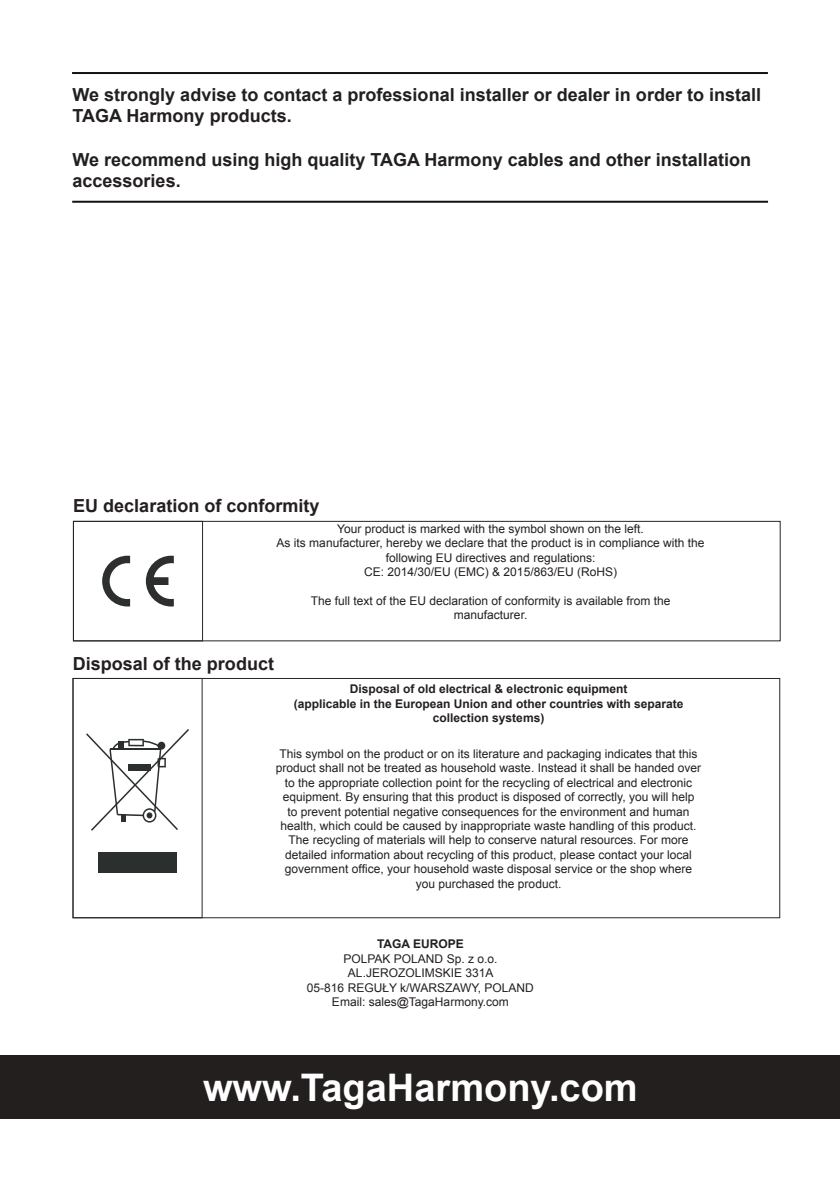
<style>
.page{position:relative;width:840px;height:1191px;background:#fff}
.page>*{position:absolute;margin:0;border:0;box-sizing:border-box;transform-origin:0 0}
.t1{font:700 38px "Arial";color:#fff}
.t2{font:700 18px/21.6px "Arial";color:#241f1f}
.t3{font:12px/14.4px "Arial";color:#241f1f;text-align:center}
.t4{font:700 12px/14.4px "Arial";color:#241f1f;text-align:center}
</style>
<div class="page">
<hr style="left:72px;top:201px;width:695px;height:2px;background:#111213">
<hr style="left:72px;top:72px;width:695px;height:2px;background:#111213">
<div style="left:0;top:1055px;width:839px;height:64px;background:#241f1f"></div>
<div style="left:98px;top:852px;width:79px;height:21px;background:#2b2f2e"></div>
<svg style="left:86px;top:729px;width:103px;height:102px"></svg>
<div style="left:73px;top:678px;width:129px;height:240px;border:1px solid #232727"></div>
<div style="left:73px;top:521px;width:707px;height:120px;border:1px solid #232727"></div>
<svg style="left:102px;top:555px;width:28px;height:51px"></svg>
<svg style="left:146px;top:555px;width:28px;height:51px"></svg>
<div style="left:73px;top:521px;width:130px;height:120px;border:1px solid #232727"></div>
<h2 class="t2" style="left:72px;top:84px;width:689px">We strongly advise to contact a professional installer or dealer in order to install<br>TAGA Harmony products.</h2>
<h2 class="t2" style="left:72px;top:149px;width:679px">We recommend using high quality TAGA Harmony cables and other installation accessories.</h2>
<h2 class="t2" style="left:73px;top:495px;width:248px">EU declaration of conformity</h2>
<p class="t3" style="left:276px;top:521px;width:429px">Your product is marked with the symbol shown on the left.<br>As its manufacturer, hereby we declare that the product is in compliance with the following EU directives and regulations:<br>CE: 2014/30/EU (EMC) &amp; 2015/863/EU (RoHS)</p>
<p class="t3" style="left:310px;top:593px;width:361px">The full text of the EU declaration of conformity is available from the manufacturer.</p>
<h2 class="t2" style="left:73px;top:653px;width:203px">Disposal of the product</h2>
<p class="t4" style="left:293px;top:682px;width:391px">Disposal of old electrical &amp; electronic equipment<br>(applicable in the European Union and other countries with separate collection systems)</p>
<p class="t3" style="left:276px;top:746px;width:426px">This symbol on the product or on its literature and packaging indicates that this product shall not be treated as household waste. Instead it shall be handed over to the appropriate collection point for the recycling of electrical and electronic equipment. By ensuring that this product is disposed of correctly, you will help<br>to prevent potential negative consequences for the environment and human health, which could be caused by inappropriate waste handling of this product.<br>The recycling of materials will help to conserve natural resources. For more detailed information about recycling of this product, please contact your local government office, your household waste disposal service or the shop where you purchased the product.</p>
<p class="t4" style="left:377px;top:937px;width:88px">TAGA EUROPE</p>
<p class="t3" style="left:307px;top:951px;width:228px">POLPAK POLAND Sp. z o.o.<br>AL.JEROZOLIMSKIE 331A<br>05-816 REGUŁY k/WARSZAWY, POLAND<br>Email: sales@TagaHarmony.com</p>
<h1 class="t1" style="left:203px;top:1062px;width:436px">www.TagaHarmony.com</h1>
</div>
